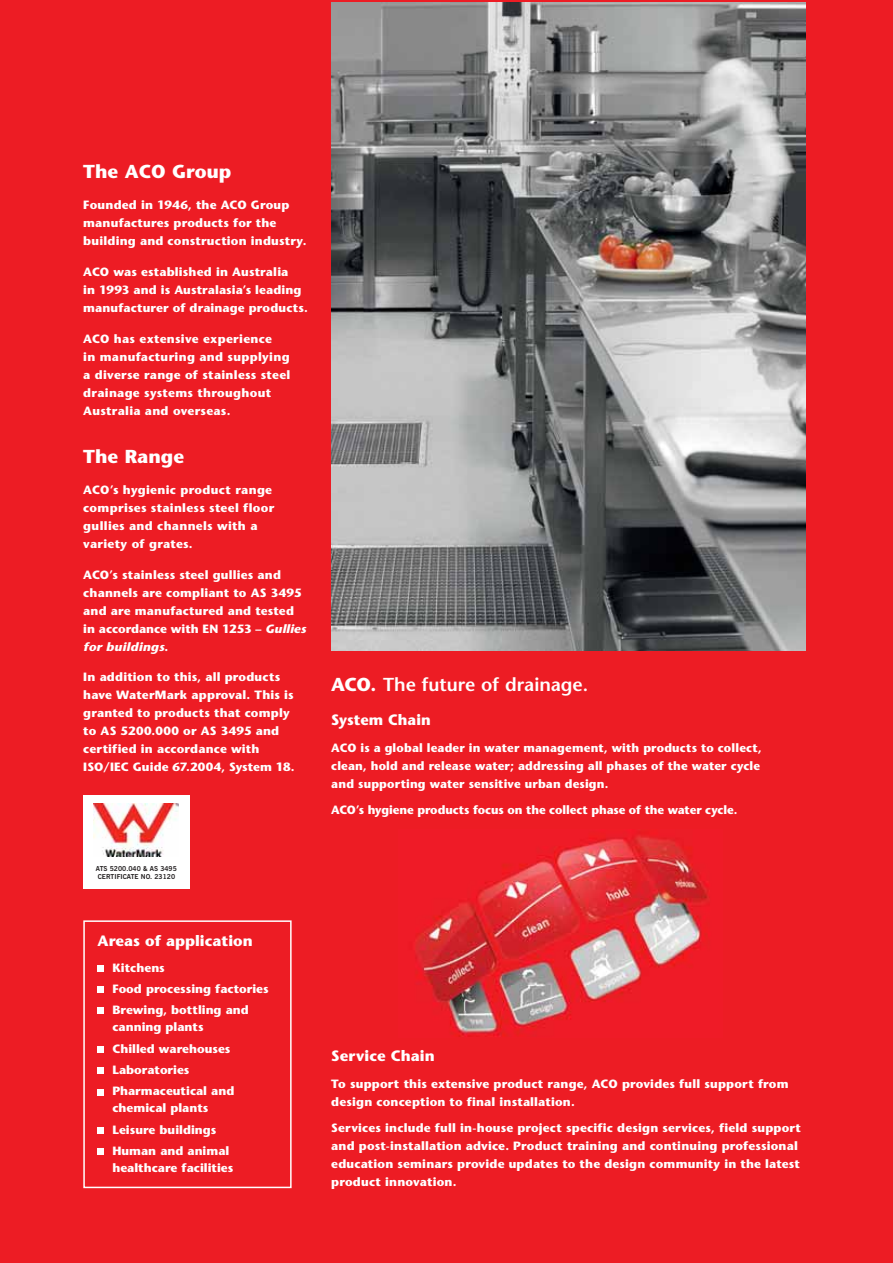
<style>
.page{position:relative;width:893px;height:1263px;background:#ed1c24}
.page>*{position:absolute;margin:0;border:0;box-sizing:border-box;transform-origin:0 0}
.t1{font:600 18.75px "Stone Sans";color:#fff}
.t2{font:700 18.75px "Stone Sans";color:#fff}
.t3{font:700 15px "Stone Sans";color:#fff}
.t4{font:700 12px/18px "Stone Sans";letter-spacing:.015em;color:#fff}
.t5{font:700 12px "Stone Sans";letter-spacing:-.005em;color:#fff}
.t6{font:700 6.75px/7.5px "News Gothic BT";color:#231f20}
.s1{font-style:italic}
.s2{font-weight:700}
</style>
<div class="page">
<img style="left:415px;top:829px;width:295px;height:208px">
<div style="left:83px;top:795px;width:107px;height:93px;background:#fff"></div>
<img style="left:94px;top:803px;width:85px;height:54px">
<div style="left:98px;top:965px;width:6px;height:7px;background:#fff"></div>
<div style="left:98px;top:986px;width:6px;height:7px;background:#fff"></div>
<svg style="left:98px;top:1008px;width:6px;height:6px"></svg>
<div style="left:98px;top:1046px;width:6px;height:7px;background:#fff"></div>
<svg style="left:98px;top:1068px;width:6px;height:6px"></svg>
<svg style="left:98px;top:1089px;width:6px;height:6px"></svg>
<div style="left:98px;top:1127px;width:6px;height:7px;background:#fff"></div>
<svg style="left:98px;top:1149px;width:6px;height:6px"></svg>
<div style="left:83px;top:920px;width:209px;height:268px;border:2px solid #fff"></div>
<img style="left:331px;top:3px;width:475px;height:648px">
<h1 class="t2" style="left:83px;top:165px;width:150px">The ACO Group</h1>
<p class="t4" style="left:83px;top:197px;width:225px">Founded in 1946, the ACO Group manufactures products for the building and construction industry.</p>
<p class="t4" style="left:83px;top:264px;width:226px">ACO was established in Australia<br>in 1993 and is Australasia’s leading manufacturer of drainage products.</p>
<p class="t4" style="left:83px;top:331px;width:209px">ACO has extensive experience<br>in manufacturing and supplying a diverse range of stainless steel drainage systems throughout<br>Australia and overseas.</p>
<h1 class="t2" style="left:83px;top:449px;width:102px">The Range</h1>
<p class="t4" style="left:83px;top:482px;width:193px">ACO’s hygienic product range comprises stainless steel floor gullies and channels with a variety of grates.</p>
<p class="t4" style="left:83px;top:567px;width:227px">ACO’s stainless steel gullies and channels are compliant to AS 3495 and are manufactured and tested in accordance with EN 1253 – <span class="s1">Gullies for buildings</span>.</p>
<p class="t4" style="left:83px;top:670px;width:213px">In addition to this, all products have WaterMark approval. This is granted to products that comply to AS 5200.000 or AS 3495 and certified in accordance with<br>ISO/IEC Guide 67.2004, System 18.</p>
<p class="t6" style="left:96px;top:866px;width:82px">ATS 5200.040 &amp; AS 3495<br>CERTIFICATE NO. 23120</p>
<p class="t3" style="left:98px;top:935px;width:157px">Areas of application</p>
<p class="t4" style="left:112px;top:958px;width:158px;line-height:21.3px">Kitchens<br>Food processing factories<br>Brewing, bottling and</p>
<p class="t4" style="left:112px;top:1018px;width:123px;line-height:21.3px">canning plants<br>Chilled warehouses<br>Laboratories<br>Pharmaceutical and</p>
<p class="t4" style="left:112px;top:1099px;width:118px;line-height:21.3px">chemical plants<br>Leisure buildings<br>Human and animal</p>
<p class="t4" style="left:112px;top:1160px;width:122px">healthcare facilities</p>
<h1 class="t1" style="left:331px;top:677px;width:258px"><span class="s2">ACO.</span> The future of drainage.</h1>
<p class="t3" style="left:331px;top:714px;width:101px">System Chain</p>
<p class="t4" style="left:331px;top:740px;width:432px">ACO is a global leader in water management, with products to collect, clean, hold and release water; addressing all phases of the water cycle and supporting water sensitive urban design.</p>
<p class="t5" style="left:331px;top:806px;width:408px">ACO’s hygiene products focus on the collect phase of the water cycle.</p>
<p class="t3" style="left:331px;top:1050px;width:105px">Service Chain</p>
<p class="t4" style="left:331px;top:1076px;width:459px">To support this extensive product range, ACO provides full support from design conception to final installation.</p>
<p class="t4" style="left:331px;top:1120px;width:471px">Services include full in-house project specific design services, field support and post-installation advice. Product training and continuing professional education seminars provide updates to the design community in the latest product innovation.</p>
</div>
